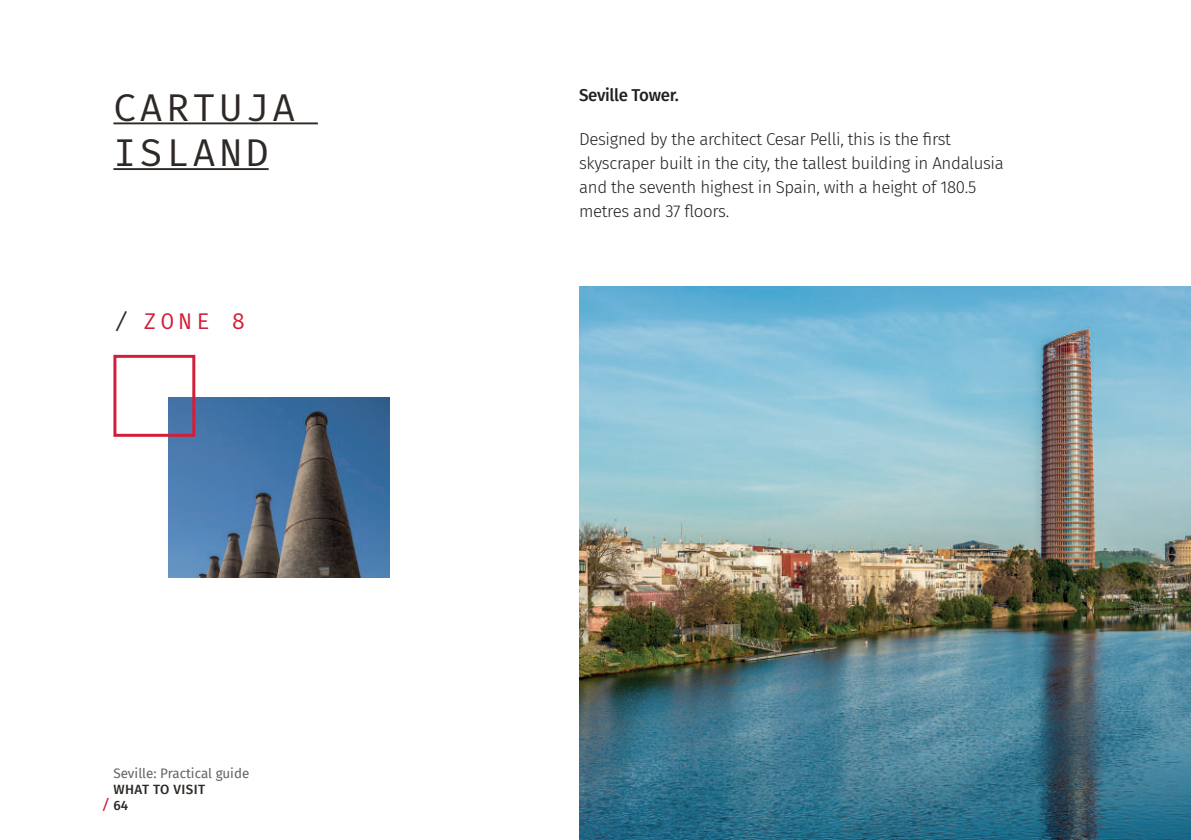
<style>
.page{position:relative;width:1191px;height:840px;background:#fff}
.page>*{position:absolute;margin:0;border:0;box-sizing:border-box;transform-origin:0 0}
.t1{font:37.8px/45.6px "Fira Mono";letter-spacing:.1em;color:#2e2926}
.t2{font:22.2px "Fira Mono";color:#d31e39}
.t3{font:300 17.2px/24px "Fira Sans";letter-spacing:-.02em;color:#231f20}
.t4{font:500 17.2px "Fira Sans";letter-spacing:-.02em;color:#231f20}
.t5{font:700 14px "Officina Sans Std";color:#d31e39}
.t6{font:13.4px "Fira Sans";color:#676260}
.t7{font:500 13.4px/16px "Fira Sans";letter-spacing:.03em;color:#2e2926}
.s1{color:#2e2926}
</style>
<div class="page">
<img style="left:579px;top:286px;width:612px;height:553px">
<hr style="left:113px;top:122px;width:205px;height:2px;background:#2e2926">
<hr style="left:113px;top:168px;width:156px;height:2px;background:#2e2926">
<img style="left:169px;top:397px;width:221px;height:180px">
<div style="left:113px;top:354px;width:82px;height:82px;border:3px solid #d31e39"></div>
<h1 class="t1" style="left:113px;top:87px;width:183px">CARTUJA<br>ISLAND</h1>
<p class="t2" style="left:115px;top:305px;width:132px"><span class="s1">/</span> ZONE 8</p>
<p class="t6" style="left:113px;top:762px;width:137px">Seville: Practical guide</p>
<p class="t7" style="left:113px;top:780px;width:93px">WHAT TO VISIT<br>64</p>
<p class="t5" style="left:103px;top:794px;width:8px">/</p>
<p class="t4" style="left:579px;top:81px;width:101px">Seville Tower.</p>
<p class="t3" style="left:579px;top:126px;width:426px">Designed by the architect Cesar Pelli, this is the first skyscraper built in the city, the tallest building in Andalusia and the seventh highest in Spain, with a height of 180.5 metres and 37 floors.</p>
</div>
